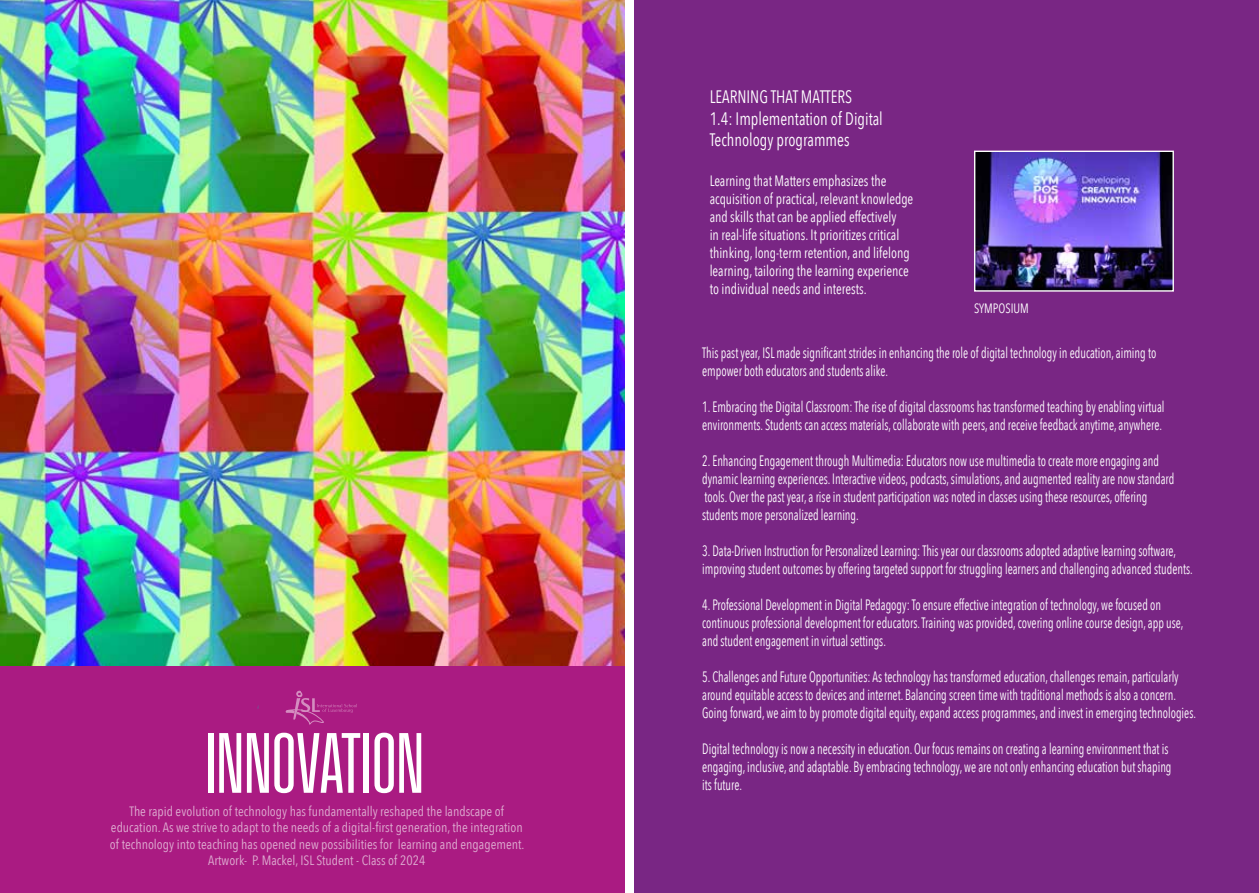
<style>
.page{position:relative;width:1259px;height:893px;background:#fff}
.page>*{position:absolute;margin:0;border:0;box-sizing:border-box;transform-origin:0 0}
.t1{font:90px "Field Gothic No.23 Med XX Cond";color:#fff}
.t2{font:18px/21.6px "Avenir Next Condensed";color:#fff;scale:.9 1}
.t3{font:15px/18px "Avenir Next Condensed";color:#fff;scale:.8 1}
.t4{font:15px/18px "Avenir Next Condensed";color:#fff;scale:.9 1}
.t5{font:13.5px/16.2px "Avenir Next Condensed";color:#deadd1;text-align:center}
.t6{font:13.5px "Avenir Next Condensed";color:#fff;scale:.9 1}
</style>
<div class="page">
<img style="left:0;top:0;width:625px;height:666px">
<div style="left:0;top:666px;width:678px;height:227px;background:#aa1b82"></div>
<svg style="left:286px;top:691px;width:71px;height:33px"></svg>
<div style="left:629px;top:0;width:630px;height:893px;background:#792684"></div>
<img style="left:976px;top:153px;width:196px;height:137px">
<div style="left:974px;top:151px;width:200px;height:141px;border:1px solid #fff"></div>
<div style="left:625px;top:0;width:9px;height:893px;background:#fff"></div>
<h1 class="t1" style="left:205px;top:721px;width:220px">INNOVATION</h1>
<p class="t5" style="left:110px;top:803px;width:416px">The rapid evolution of technology has fundamentally reshaped the landscape of education. As we strive to adapt to the needs of a digital-first generation, the integration of technology into teaching has opened new possibilities for learning and engagement.<br>Artwork- P. Mackel, ISL Student - Class of 2024</p>
<p class="t2" style="left:709px;top:85px;width:194px">LEARNING THAT MATTERS<br>1.4: Implementation of Digital<br>Technology programmes</p>
<p class="t4" style="left:709px;top:171px;width:228px">Learning that Matters emphasizes the acquisition of practical, relevant knowledge and skills that can be applied effectively<br>in real-life situations. It prioritizes critical thinking, long-term retention, and lifelong learning, tailoring the learning experience to individual needs and interests.</p>
<p class="t6" style="left:974px;top:297px;width:62px">SYMPOSIUM</p>
<p class="t3" style="left:702px;top:343px;width:569px">This past year, ISL made significant strides in enhancing the role of digital technology in education, aiming to empower both educators and students alike.</p>
<p class="t3" style="left:702px;top:397px;width:579px">1. Embracing the Digital Classroom: The rise of digital classrooms has transformed teaching by enabling virtual environments. Students can access materials, collaborate with peers, and receive feedback anytime, anywhere.</p>
<p class="t3" style="left:702px;top:451px;width:591px">2. Enhancing Engagement through Multimedia: Educators now use multimedia to create more engaging and dynamic learning experiences. Interactive videos, podcasts, simulations, and augmented reality are now standard tools. Over the past year, a rise in student participation was noted in classes using these resources, offering students more personalized learning.</p>
<p class="t3" style="left:702px;top:541px;width:614px">3. Data-Driven Instruction for Personalized Learning: This year our classrooms adopted adaptive learning software, improving student outcomes by offering targeted support for struggling learners and challenging advanced students.</p>
<p class="t3" style="left:702px;top:595px;width:603px">4. Professional Development in Digital Pedagogy: To ensure effective integration of technology, we focused on continuous professional development for educators. Training was provided, covering online course design, app use, and student engagement in virtual settings.</p>
<p class="t3" style="left:702px;top:667px;width:619px">5. Challenges and Future Opportunities: As technology has transformed education, challenges remain, particularly around equitable access to devices and internet. Balancing screen time with traditional methods is also a concern.<br>Going forward, we aim to by promote digital equity, expand access programmes, and invest in emerging technologies.</p>
<p class="t3" style="left:702px;top:739px;width:588px">Digital technology is now a necessity in education. Our focus remains on creating a learning environment that is engaging, inclusive, and adaptable. By embracing technology, we are not only enhancing education but shaping its future.</p>
</div>
